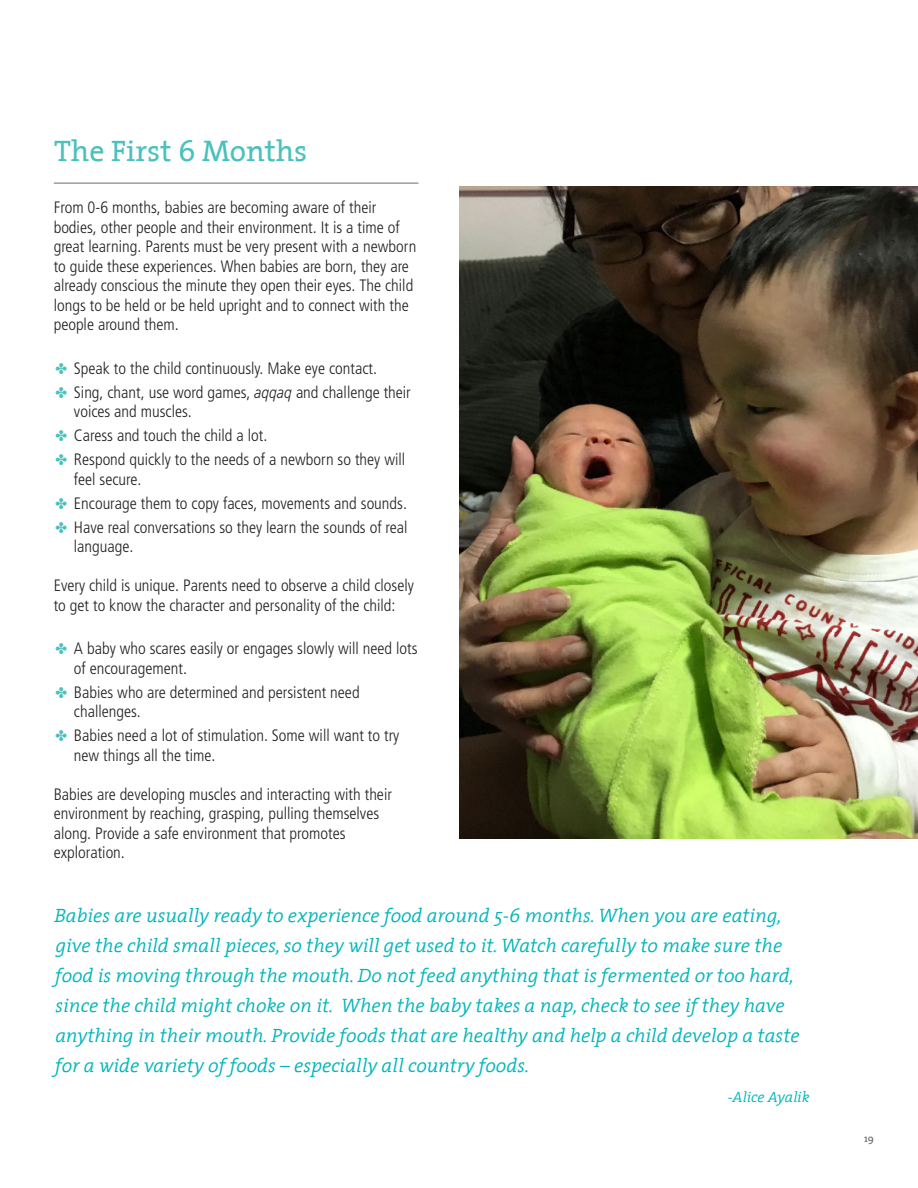
<style>
.page{position:relative;width:918px;height:1188px;background:#fff}
.page>*{position:absolute;margin:0;border:0;box-sizing:border-box;transform-origin:0 0}
.t1{font:30px "The Serif";color:#4ac1bc}
.t2{font:italic 300 19.5px/30px "The Serif";color:#00b6bc}
.t3{font:16.5px/19.5px "Frutiger LT 47 Lt Cn";color:#231f20}
.t4{font:italic 300 15px "The Serif";color:#00b6bc}
.t5{font:10.5px "The Serif";color:#636366}
.s1{font-family:"MS Gothic";font-size:15px;color:#4ac1bc}
.s2{font-family:"Frutiger LT 48 Lt Cn It"}
</style>
<div class="page">
<img style="left:459px;top:186px;width:459px;height:653px">
<hr style="left:54px;top:183px;width:364px;height:1px;background:#6c6d70">
<h1 class="t1" style="left:54px;top:126px;width:255px">The First 6 Months</h1>
<p class="t3" style="left:54px;top:198px;width:364px">From 0-6 months, babies are becoming aware of their bodies, other people and their environment. It is a time of great learning. Parents must be very present with a newborn to guide these experiences. When babies are born, they are already conscious the minute they open their eyes. The child longs to be held or be held upright and to connect with the people around them.</p>
<p class="t3" style="left:54px;top:356px;width:359px;line-height:24px"><span class="s1">✤</span> Speak to the child continuously. Make eye contact.<br><span class="s1">✤</span> Sing, chant, use word games, <span class="s2">aqqaq</span> and challenge their</p>
<p class="t3" style="left:54px;top:400px;width:353px;line-height:24px;text-indent:20px">voices and muscles.<br><span class="s1">✤</span> Caress and touch the child a lot.<br><span class="s1">✤</span> Respond quickly to the needs of a newborn so they will</p>
<p class="t3" style="left:54px;top:467px;width:355px;line-height:24px;text-indent:20px">feel secure.<br><span class="s1">✤</span> Encourage them to copy faces, movements and sounds. <span class="s1">✤</span> Have real conversations so they learn the sounds of real</p>
<p class="t3" style="left:74px;top:537px;width:61px">language.</p>
<p class="t3" style="left:54px;top:576px;width:362px">Every child is unique. Parents need to observe a child closely to get to know the character and personality of the child:</p>
<p class="t3" style="left:74px;top:639px;width:345px;text-indent:-20px"><span class="s1">✤</span> A baby who scares easily or engages slowly will need lots of encouragement.</p>
<p class="t3" style="left:74px;top:683px;width:287px;text-indent:-20px"><span class="s1">✤</span> Babies who are determined and persistent need challenges.</p>
<p class="t3" style="left:74px;top:726px;width:327px;text-indent:-20px"><span class="s1">✤</span> Babies need a lot of stimulation. Some will want to try new things all the time.</p>
<p class="t3" style="left:54px;top:785px;width:340px">Babies are developing muscles and interacting with their environment by reaching, grasping, pulling themselves along. Provide a safe environment that promotes exploration.</p>
<p class="t2" style="left:55px;top:900px;width:747px">Babies are usually ready to experience food around 5-6 months. When you are eating, give the child small pieces, so they will get used to it. Watch carefully to make sure the food is moving through the mouth. Do not feed anything that is fermented or too hard, since the child might choke on it. When the baby takes a nap, check to see if they have anything in their mouth. Provide foods that are healthy and help a child develop a taste for a wide variety of foods – especially all country foods.</p>
<p class="t4" style="left:728px;top:1084px;width:83px">-Alice Ayalik</p>
<p class="t5" style="left:864px;top:1130px;width:11px">19</p>
</div>
